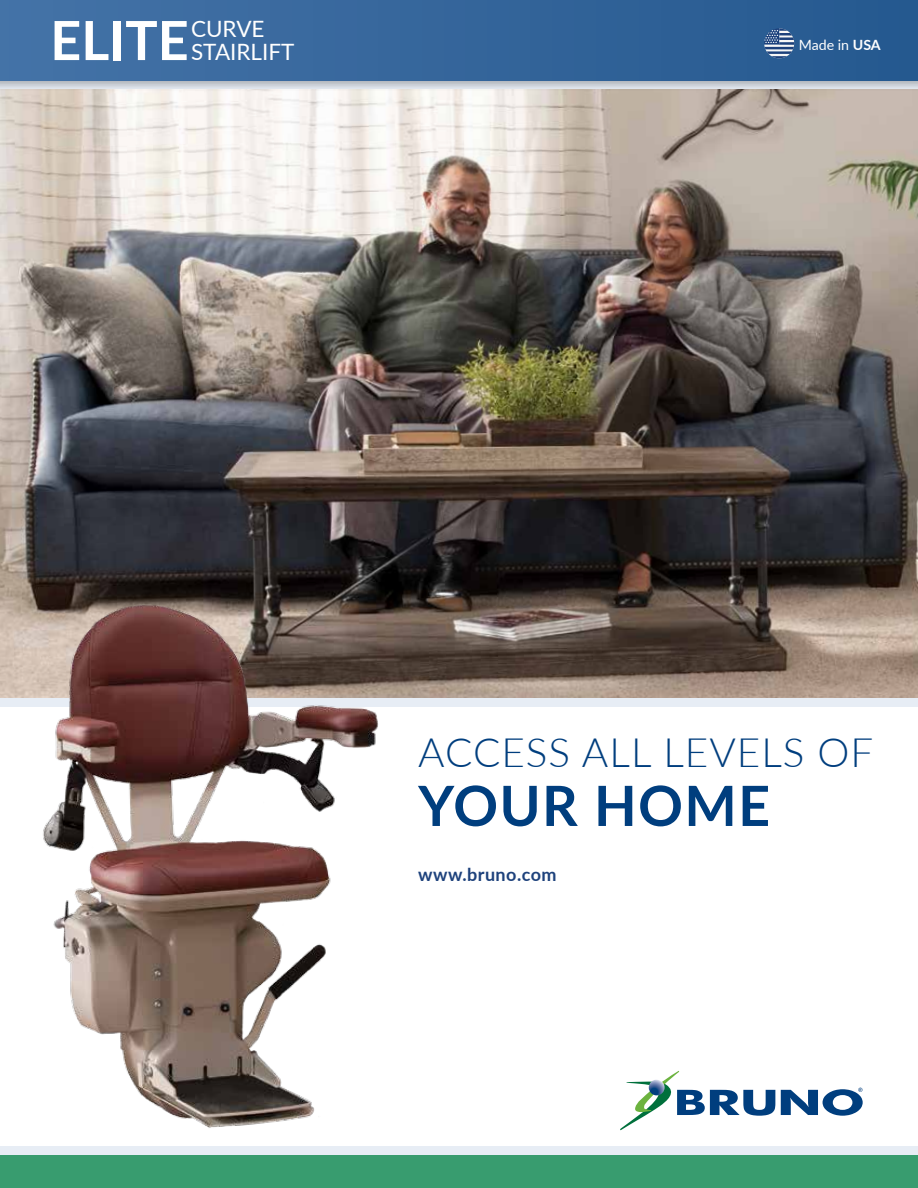
<style>
.page{position:relative;width:918px;height:1188px;background:#fff}
.page>*{position:absolute;margin:0;border:0;box-sizing:border-box;transform-origin:0 0}
.t1{font:700 55.5px "Lato";letter-spacing:.025em;color:#003e7e}
.t2{font:700 54px "Lato";color:#fff}
.t3{font:300 40.5px "Lato";letter-spacing:.025em;color:#003e7e}
.t4{font:22.5px/22.5px "Lato";color:#fff}
.t5{font:700 18px "Lato";letter-spacing:.025em;color:#1e427c}
.t6{font:14.1px "Lato";color:#fff}
.s1{font-weight:700}
</style>
<div class="page">
<img style="left:0;top:92px;width:918px;height:606px">
<div style="left:0;top:0;width:918px;height:92px;background:#000;opacity:.27"></div>
<div style="left:0;top:0;width:918px;height:81px;background:linear-gradient(to right,#4473a7,#25588f)"></div>
<div style="left:0;top:1154px;width:918px;height:34px;background:#389c6f"></div>
<div style="left:0;top:1146px;width:918px;height:8px;background:#e7edf5"></div>
<div style="left:0;top:698px;width:918px;height:8px;background:#e7edf5"></div>
<img style="left:13px;top:567px;width:405px;height:561px">
<svg style="left:620px;top:1071px;width:243px;height:60px"></svg>
<svg style="left:764px;top:28px;width:30px;height:30px"></svg>
<h2 class="t2" style="left:50px;top:1px;width:140px">ELITE</h2>
<p class="t4" style="left:191px;top:17px;width:105px">CURVE<br>STAIRLIFT</p>
<p class="t6" style="left:799px;top:34px;width:84px">Made in <span class="s1">USA</span></p>
<p class="t3" style="left:418px;top:725px;width:457px">ACCESS ALL LEVELS OF</p>
<h1 class="t1" style="left:418px;top:765px;width:353px">YOUR HOME</h1>
<p class="t5" style="left:418px;top:861px;width:140px">www.bruno.com</p>
</div>
